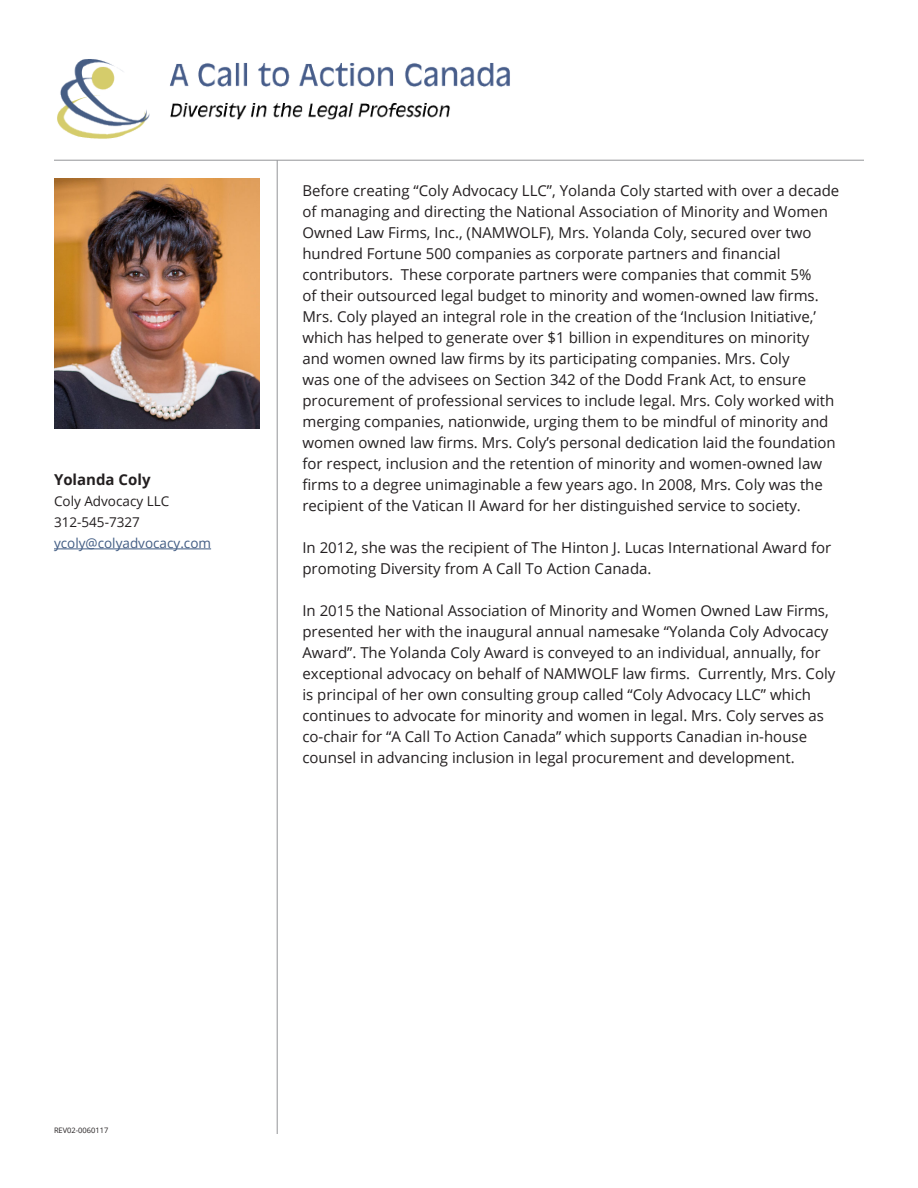
<style>
.page{position:relative;width:918px;height:1188px;background:#fff}
.page>*{position:absolute;margin:0;border:0;box-sizing:border-box;transform-origin:0 0}
.t1{font:15px/21px "Open Sans";color:#231f20}
.t2{font:700 15px "Open Sans";color:#231f20}
.t3{font:13.5px/21px "Open Sans";color:#231f20}
.t4{font:13.5px "Open Sans";color:#425d84}
.t5{font:7.5px "Open Sans";color:#231f20}
</style>
<div class="page">
<img style="left:57px;top:59px;width:453px;height:80px">
<hr style="left:54px;top:160px;width:810px;height:1px;background:#939598">
<img style="left:54px;top:178px;width:205px;height:251px">
<hr style="left:54px;top:549px;width:157px;height:1px;background:#425d84">
<hr style="left:277px;top:160px;width:1px;height:974px;background:#939598">
<p class="t2" style="left:54px;top:469px;width:98px">Yolanda Coly</p>
<p class="t3" style="left:54px;top:490px;width:117px">Coly Advocacy LLC<br>312-545-7327</p>
<p class="t4" style="left:54px;top:534px;width:159px">ycoly@colyadvocacy.com</p>
<p class="t1" style="left:302px;top:180px;width:538px">Before creating “Coly Advocacy LLC”, Yolanda Coly started with over a decade of managing and directing the National Association of Minority and Women Owned Law Firms, Inc., (NAMWOLF), Mrs. Yolanda Coly, secured over two hundred Fortune 500 companies as corporate partners and financial contributors. These corporate partners were companies that commit 5%<br>of their outsourced legal budget to minority and women-owned law firms.<br>Mrs. Coly played an integral role in the creation of the ‘Inclusion Initiative,’ which has helped to generate over $1 billion in expenditures on minority and women owned law firms by its participating companies. Mrs. Coly<br>was one of the advisees on Section 342 of the Dodd Frank Act, to ensure procurement of professional services to include legal. Mrs. Coly worked with merging companies, nationwide, urging them to be mindful of minority and women owned law firms. Mrs. Coly’s personal dedication laid the foundation for respect, inclusion and the retention of minority and women-owned law firms to a degree unimaginable a few years ago. In 2008, Mrs. Coly was the recipient of the Vatican II Award for her distinguished service to society.</p>
<p class="t1" style="left:302px;top:537px;width:531px">In 2012, she was the recipient of The Hinton J. Lucas International Award for promoting Diversity from A Call To Action Canada.</p>
<p class="t1" style="left:302px;top:600px;width:535px">In 2015 the National Association of Minority and Women Owned Law Firms, presented her with the inaugural annual namesake “Yolanda Coly Advocacy Award”. The Yolanda Coly Award is conveyed to an individual, annually, for exceptional advocacy on behalf of NAMWOLF law firms. Currently, Mrs. Coly is principal of her own consulting group called “Coly Advocacy LLC” which continues to advocate for minority and women in legal. Mrs. Coly serves as co-chair for “A Call To Action Canada” which supports Canadian in-house counsel in advancing inclusion in legal procurement and development.</p>
<p class="t5" style="left:54px;top:1125px;width:56px">REV02-0060117</p>
</div>
